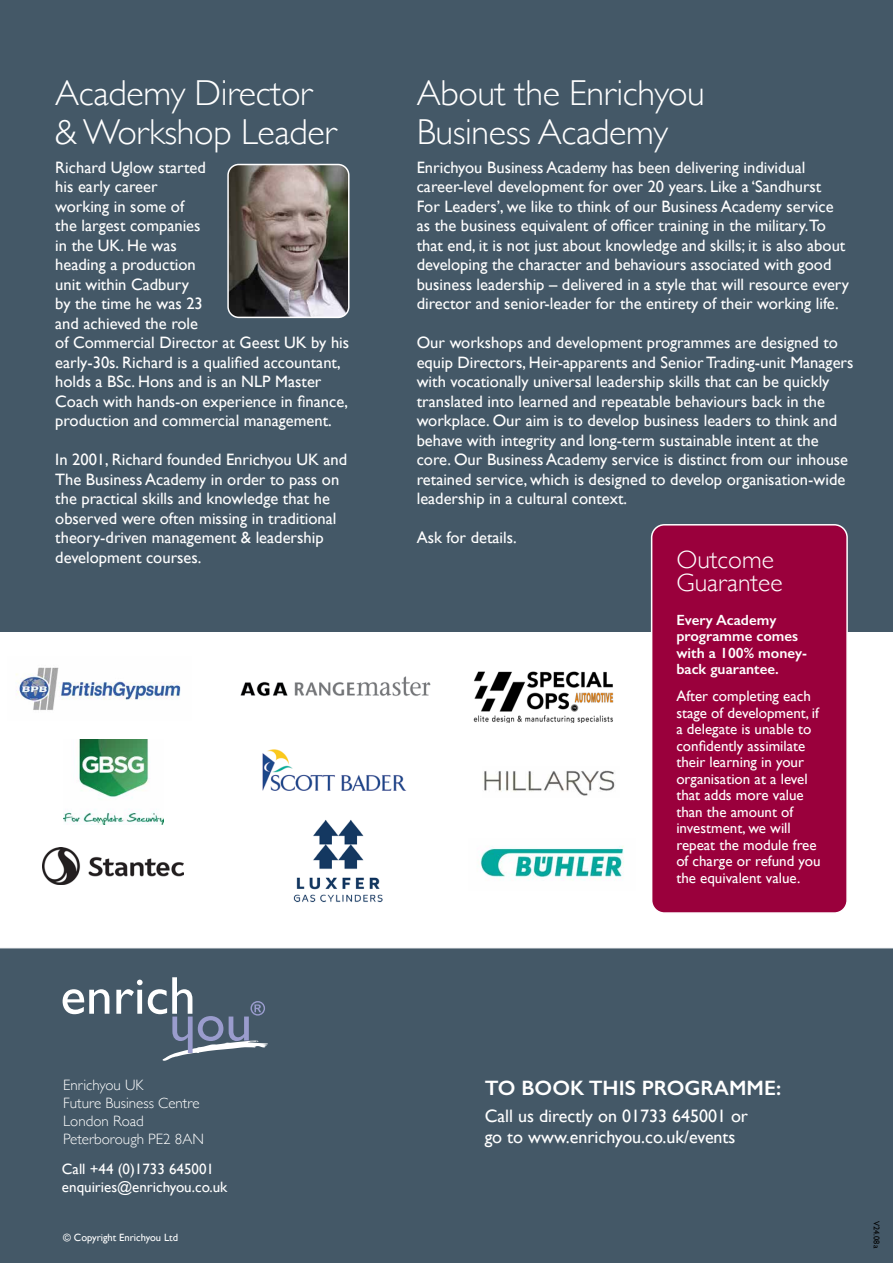
<style>
.page{position:relative;width:893px;height:1263px;background:#fff}
.page>*{position:absolute;margin:0;border:0;box-sizing:border-box;transform-origin:0 0}
.t1{font:300 36px/38.8px "Gill Sans";letter-spacing:-.01em;color:#fff}
.t2{font:300 25.5px/22.5px "Gill Sans";color:#fff}
.t3{font:600 20.85px "Gill Sans";color:#fff}
.t4{font:18px/21px "Gill Sans";color:#fff}
.t5{font:16.5px/19.5px "Gill Sans";color:#fff}
.t6{font:15px/16.5px "Gill Sans";color:#fff}
.t7{font:300 15px/18px "Gill Sans";color:#fff}
.t8{font:600 14.85px/16.5px "Gill Sans";color:#fff}
.t9{font:10.5px "Gill Sans";color:#fff}
.t10{font:8.25px "Gill Sans";color:#000}
</style>
<div class="page">
<div style="left:0;top:0;width:893px;height:631px;background:#445867"></div>
<img style="left:230px;top:167px;width:117px;height:148px">
<div style="left:227px;top:164px;width:123px;height:154px;border:2px solid #fff;border-radius:11px"></div>
<img style="left:16px;top:667px;width:165px;height:44px">
<img style="left:240px;top:676px;width:191px;height:21px">
<img style="left:262px;top:749px;width:145px;height:42px">
<img style="left:473px;top:671px;width:141px;height:52px">
<img style="left:484px;top:770px;width:131px;height:26px">
<img style="left:293px;top:820px;width:90px;height:83px">
<img style="left:479px;top:846px;width:145px;height:35px">
<img style="left:64px;top:739px;width:99px;height:85px">
<img style="left:43px;top:847px;width:141px;height:37px">
<div style="left:0;top:948px;width:893px;height:315px;background:#445867"></div>
<div style="left:652px;top:525px;width:195px;height:388px;background:#9a003c;border-radius:13px"></div>
<div style="left:651px;top:524px;width:197px;height:390px;border:2px solid #fff;border-radius:13px"></div>
<svg style="left:63px;top:989px;width:46px;height:25px"></svg>
<svg style="left:116px;top:977px;width:152px;height:84px;background:#5d6e7e"></svg>
<h1 class="t1" style="left:55px;top:72px;width:283px">Academy Director &amp; Workshop Leader</h1>
<p class="t5" style="left:55px;top:157px;width:295px">Richard Uglow started<br>his early career<br>working in some of<br>the largest companies<br>in the UK. He was<br>heading a production<br>unit within Cadbury<br>by the time he was 23<br>and achieved the role<br>of Commercial Director at Geest UK by his early-30s. Richard is a qualified accountant, holds a BSc. Hons and is an NLP Master<br>Coach with hands-on experience in finance, production and commercial management.</p>
<p class="t5" style="left:55px;top:450px;width:293px">In 2001, Richard founded Enrichyou UK and The Business Academy in order to pass on the practical skills and knowledge that he observed were often missing in traditional theory-driven management &amp; leadership development courses.</p>
<h1 class="t1" style="left:417px;top:72px;width:290px">About the Enrichyou<br>Business Academy</h1>
<p class="t5" style="left:417px;top:157px;width:434px">Enrichyou Business Academy has been delivering individual career-level development for over 20 years. Like a ‘Sandhurst<br>For Leaders’, we like to think of our Business Academy service as the business equivalent of officer training in the military.To that end, it is not just about knowledge and skills; it is also about developing the character and behaviours associated with good business leadership – delivered in a style that will resource every director and senior-leader for the entirety of their working life.</p>
<p class="t5" style="left:417px;top:333px;width:438px">Our workshops and development programmes are designed to equip Directors, Heir-apparents and Senior Trading-unit Managers with vocationally universal leadership skills that can be quickly translated into learned and repeatable behaviours back in the workplace. Our aim is to develop business leaders to think and behave with integrity and long-term sustainable intent at the core. Our Business Academy service is distinct from our inhouse retained service, which is designed to develop organisation-wide leadership in a cultural context.</p>
<p class="t5" style="left:417px;top:528px;width:102px">Ask for details.</p>
<h2 class="t2" style="left:676px;top:547px;width:108px">Outcome<br>Guarantee</h2>
<p class="t8" style="left:676px;top:611px;width:132px">Every Academy programme comes with a 100% money&shy;back guarantee.</p>
<p class="t6" style="left:676px;top:688px;width:146px">After completing each stage of development, if a delegate is unable to confidently assimilate their learning in your organisation at a level that adds more value than the amount of investment, we will repeat the module free of charge or refund you the equivalent value.</p>
<p class="t7" style="left:63px;top:1075px;width:142px">Enrichyou UK<br>Future Business Centre<br>London Road<br>Peterborough PE2 8AN</p>
<p class="t6" style="left:62px;top:1160px;width:167px;line-height:18px">Call +44 (0)1733 645001 enquiries@enrichyou.co.uk</p>
<p class="t9" style="left:63px;top:1231px;width:116px">© Copyright Enrichyou Ltd</p>
<p class="t3" style="left:485px;top:1075px;width:298px">TO BOOK THIS PROGRAMME:</p>
<p class="t4" style="left:485px;top:1105px;width:265px">Call us directly on 01733 645001 or go to www.enrichyou.co.uk/events</p>
<p class="t10" style="left:881px;top:1221px;width:28px;rotate:90deg">V24.08a</p>
</div>
